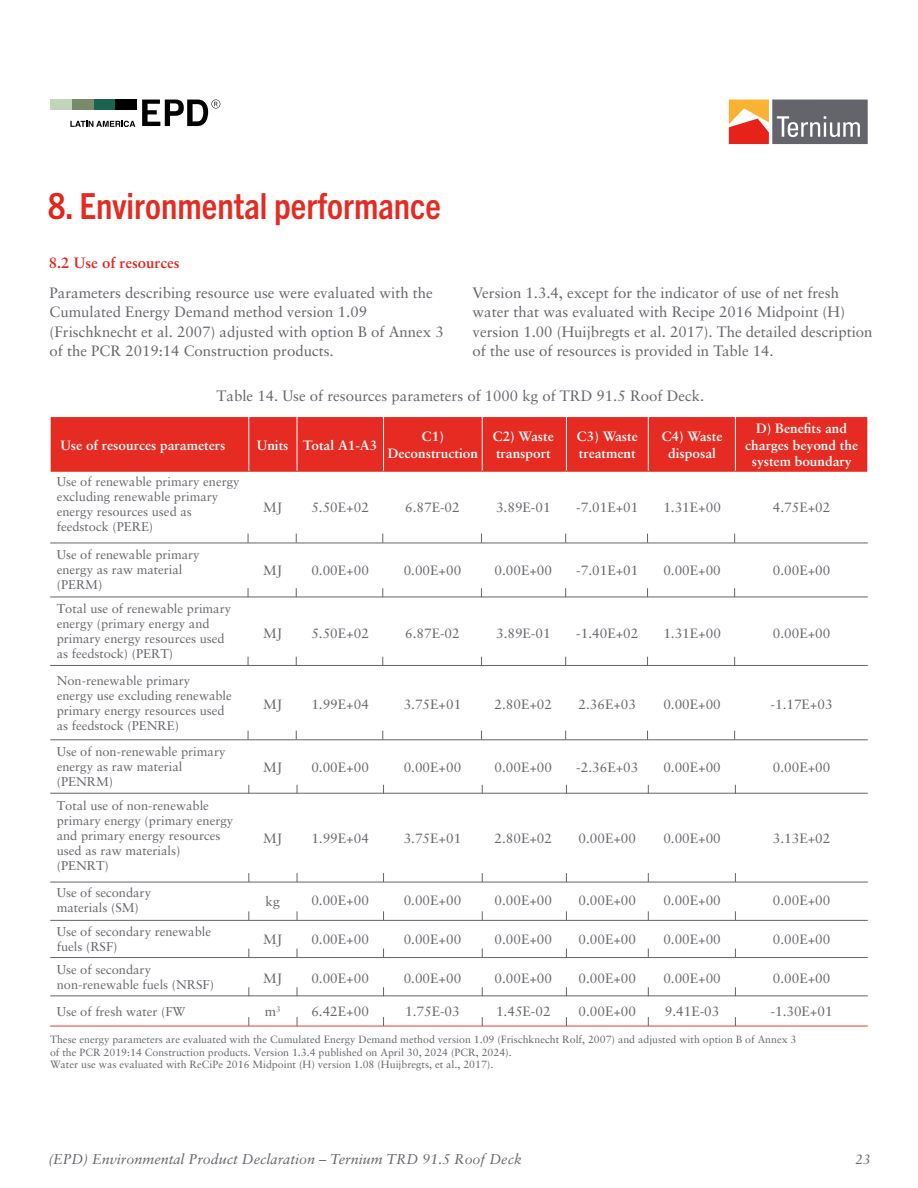
<style>
.page{position:relative;width:918px;height:1188px;background:#fff}
.page>*{position:absolute;margin:0;border:0;box-sizing:border-box;transform-origin:0 0}
.t1{font:700 condensed 36px "Trade Gothic Next LT Pro";color:#e52a21}
.t2{font:15px/19.5px "Sabon LT Pro";color:#63656a}
.t3{font:15px "Sabon LT Pro";color:#65666c}
.t4{font:700 15px "Sabon LT Pro";color:#e5231b}
.t5{font:italic 14.25px "Sabon LT Pro";color:#63656a}
.t6{font:13.5px "Sabon LT Pro";color:#65666c}
.t7{font:700 13.5px/16.2px "Sabon LT Pro";color:#fff;text-align:center}
.t8{font:italic 13.5px "Sabon LT Pro";color:#63656a}
.t9{font:12.75px/15px "Sabon LT Pro";color:#65666c}
.t10{font:10.5px/12.6px "Sabon LT Pro";color:#65666c}
.s1{color:#e5231b}
</style>
<div class="page">
<svg style="left:729px;top:100px;width:139px;height:44px;background:#9c7c71"></svg>
<svg style="left:70px;top:121px;width:65px;height:6px"></svg>
<svg style="left:142px;top:100px;width:78px;height:26px"></svg>
<div style="left:115px;top:100px;width:22px;height:10px;background:#010101"></div>
<div style="left:93px;top:100px;width:22px;height:10px;background:#1b634f"></div>
<div style="left:72px;top:100px;width:22px;height:10px;background:#788b69"></div>
<div style="left:50px;top:100px;width:22px;height:10px;background:#c2d4b9"></div>
<div style="left:51px;top:417px;width:816px;height:55px;background:#e62c22"></div>
<hr style="left:50px;top:1026px;width:818px;height:1px;background:#e43c2f">
<hr style="left:50px;top:995px;width:818px;height:1px;background:#63656a">
<hr style="left:50px;top:957px;width:818px;height:1px;background:#63656a">
<hr style="left:50px;top:920px;width:818px;height:1px;background:#63656a">
<hr style="left:50px;top:882px;width:818px;height:1px;background:#63656a">
<hr style="left:50px;top:793px;width:818px;height:1px;background:#63656a">
<hr style="left:50px;top:739px;width:818px;height:1px;background:#63656a">
<hr style="left:50px;top:665px;width:818px;height:1px;background:#63656a">
<hr style="left:50px;top:597px;width:818px;height:1px;background:#63656a">
<hr style="left:50px;top:543px;width:818px;height:1px;background:#63656a">
<hr style="left:735px;top:417px;width:1px;height:54px;background:#fff">
<hr style="left:648px;top:417px;width:1px;height:54px;background:#fff">
<hr style="left:566px;top:417px;width:1px;height:54px;background:#fff">
<hr style="left:482px;top:417px;width:1px;height:54px;background:#fff">
<hr style="left:383px;top:417px;width:1px;height:54px;background:#fff">
<hr style="left:297px;top:417px;width:1px;height:54px;background:#fff">
<hr style="left:248px;top:417px;width:1px;height:54px;background:#fff">
<h1 class="t1" style="left:48px;top:182px;width:394px"><span class="s1">8.</span> Environmental performance</h1>
<p class="t4" style="left:49px;top:253px;width:132px">8.2 Use of resources</p>
<p class="t2" style="left:50px;top:282px;width:396px">Parameters describing resource use were evaluated with the Cumulated Energy Demand method version 1.09 (Frischknecht et al. 2007) adjusted with option B of Annex 3 of the PCR 2019:14 Construction products.</p>
<p class="t2" style="left:473px;top:282px;width:402px">Version 1.3.4, except for the indicator of use of net fresh water that was evaluated with Recipe 2016 Midpoint (H) version 1.00 (Huijbregts et al. 2017). The detailed description of the use of resources is provided in Table 14.</p>
<p class="t3" style="left:217px;top:387px;width:489px">Table 14. Use of resources parameters of 1000 kg of TRD 91.5 Roof Deck.</p>
<p class="t7" style="left:60px;top:436px;width:166px">Use of resources parameters</p>
<p class="t7" style="left:303px;top:436px;width:76px">Total A1-A3</p>
<p class="t7" style="left:388px;top:428px;width:92px">C1)<br>Deconstruction</p>
<p class="t7" style="left:493px;top:428px;width:62px;text-align:left">C2) Waste transport</p>
<p class="t7" style="left:577px;top:428px;width:62px;text-align:left">C3) Waste treatment</p>
<p class="t7" style="left:662px;top:428px;width:62px">C4) Waste disposal</p>
<p class="t7" style="left:745px;top:420px;width:114px">D) Benefits and charges beyond the system boundary</p>
<p class="t6" style="left:311px;top:499px;width:59px">5.50E+02</p>
<p class="t6" style="left:405px;top:499px;width:56px">6.87E-02</p>
<p class="t6" style="left:496px;top:499px;width:56px">3.89E-01</p>
<p class="t6" style="left:576px;top:499px;width:64px">-7.01E+01</p>
<p class="t6" style="left:663px;top:499px;width:59px">1.31E+00</p>
<p class="t6" style="left:773px;top:499px;width:59px">4.75E+02</p>
<p class="t9" style="left:57px;top:547px;width:144px">Use of renewable primary energy as raw material (PERM)</p>
<p class="t7" style="left:257px;top:436px;width:33px">Units</p>
<p class="t9" style="left:57px;top:473px;width:184px">Use of renewable primary energy excluding renewable primary energy resources used as feedstock (PERE)</p>
<p class="t6" style="left:263px;top:499px;width:20px">MJ</p>
<p class="t6" style="left:311px;top:562px;width:59px">0.00E+00</p>
<p class="t6" style="left:404px;top:562px;width:59px">0.00E+00</p>
<p class="t6" style="left:495px;top:562px;width:59px">0.00E+00</p>
<p class="t6" style="left:576px;top:562px;width:64px">-7.01E+01</p>
<p class="t6" style="left:663px;top:562px;width:59px">0.00E+00</p>
<p class="t6" style="left:773px;top:562px;width:59px">0.00E+00</p>
<p class="t6" style="left:263px;top:562px;width:20px">MJ</p>
<p class="t9" style="left:57px;top:601px;width:176px">Total use of renewable primary energy (primary energy and primary energy resources used as feedstock) (PERT)</p>
<p class="t9" style="left:57px;top:672px;width:177px">Non-renewable primary<br>energy use excluding renewable primary energy resources used as feedstock (PENRE)</p>
<p class="t9" style="left:57px;top:743px;width:170px">Use of non-renewable primary energy as raw material (PENRM)</p>
<p class="t9" style="left:57px;top:798px;width:178px">Total use of non-renewable primary energy (primary energy and primary energy resources used as raw materials) (PENRT)</p>
<p class="t6" style="left:263px;top:625px;width:20px">MJ</p>
<p class="t6" style="left:311px;top:625px;width:59px">5.50E+02</p>
<p class="t6" style="left:405px;top:625px;width:56px">6.87E-02</p>
<p class="t6" style="left:496px;top:625px;width:56px">3.89E-01</p>
<p class="t6" style="left:576px;top:625px;width:64px">-1.40E+02</p>
<p class="t6" style="left:663px;top:625px;width:59px">1.31E+00</p>
<p class="t6" style="left:773px;top:625px;width:59px">0.00E+00</p>
<p class="t6" style="left:263px;top:696px;width:20px">MJ</p>
<p class="t6" style="left:311px;top:696px;width:59px">1.99E+04</p>
<p class="t6" style="left:404px;top:696px;width:59px">3.75E+01</p>
<p class="t6" style="left:495px;top:696px;width:59px">2.80E+02</p>
<p class="t6" style="left:579px;top:696px;width:59px">2.36E+03</p>
<p class="t6" style="left:663px;top:696px;width:59px">0.00E+00</p>
<p class="t6" style="left:771px;top:696px;width:64px">-1.17E+03</p>
<p class="t6" style="left:263px;top:759px;width:20px">MJ</p>
<p class="t6" style="left:311px;top:759px;width:59px">0.00E+00</p>
<p class="t6" style="left:404px;top:759px;width:59px">0.00E+00</p>
<p class="t6" style="left:495px;top:759px;width:59px">0.00E+00</p>
<p class="t6" style="left:576px;top:759px;width:64px">-2.36E+03</p>
<p class="t6" style="left:663px;top:759px;width:59px">0.00E+00</p>
<p class="t6" style="left:773px;top:759px;width:59px">0.00E+00</p>
<p class="t6" style="left:263px;top:830px;width:20px">MJ</p>
<p class="t6" style="left:311px;top:830px;width:59px">1.99E+04</p>
<p class="t6" style="left:404px;top:830px;width:59px">3.75E+01</p>
<p class="t6" style="left:495px;top:830px;width:59px">2.80E+02</p>
<p class="t6" style="left:579px;top:830px;width:59px">0.00E+00</p>
<p class="t6" style="left:663px;top:830px;width:59px">0.00E+00</p>
<p class="t6" style="left:773px;top:830px;width:59px">3.13E+02</p>
<p class="t9" style="left:57px;top:885px;width:96px">Use of secondary materials (SM)</p>
<p class="t6" style="left:311px;top:892px;width:59px">0.00E+00</p>
<p class="t6" style="left:404px;top:892px;width:59px">0.00E+00</p>
<p class="t6" style="left:495px;top:892px;width:59px">0.00E+00</p>
<p class="t6" style="left:579px;top:892px;width:59px">0.00E+00</p>
<p class="t6" style="left:663px;top:892px;width:59px">0.00E+00</p>
<p class="t6" style="left:773px;top:892px;width:59px">0.00E+00</p>
<p class="t9" style="left:57px;top:924px;width:156px">Use of secondary renewable fuels (RSF)</p>
<p class="t6" style="left:311px;top:931px;width:59px">0.00E+00</p>
<p class="t6" style="left:404px;top:931px;width:59px">0.00E+00</p>
<p class="t6" style="left:495px;top:931px;width:59px">0.00E+00</p>
<p class="t6" style="left:579px;top:931px;width:59px">0.00E+00</p>
<p class="t6" style="left:663px;top:931px;width:59px">0.00E+00</p>
<p class="t6" style="left:773px;top:931px;width:59px">0.00E+00</p>
<p class="t9" style="left:57px;top:962px;width:159px">Use of secondary non-renewable fuels (NRSF)</p>
<p class="t6" style="left:311px;top:969px;width:59px">0.00E+00</p>
<p class="t6" style="left:404px;top:969px;width:59px">0.00E+00</p>
<p class="t6" style="left:495px;top:969px;width:59px">0.00E+00</p>
<p class="t6" style="left:579px;top:969px;width:59px">0.00E+00</p>
<p class="t6" style="left:663px;top:969px;width:59px">0.00E+00</p>
<p class="t6" style="left:773px;top:969px;width:59px">0.00E+00</p>
<p class="t9" style="left:57px;top:1004px;width:130px">Use of fresh water (FW</p>
<p class="t6" style="left:266px;top:892px;width:16px">kg</p>
<p class="t6" style="left:263px;top:931px;width:20px">MJ</p>
<p class="t6" style="left:263px;top:969px;width:20px">MJ</p>
<p class="t6" style="left:265px;top:1003px;width:17px">m<sup>3</sup></p>
<p class="t6" style="left:311px;top:1003px;width:59px">6.42E+00</p>
<p class="t6" style="left:405px;top:1003px;width:56px">1.75E-03</p>
<p class="t6" style="left:496px;top:1003px;width:56px">1.45E-02</p>
<p class="t6" style="left:579px;top:1003px;width:59px">0.00E+00</p>
<p class="t6" style="left:665px;top:1003px;width:56px">9.41E-03</p>
<p class="t6" style="left:771px;top:1003px;width:64px">-1.30E+01</p>
<p class="t10" style="left:50px;top:1033px;width:748px">These energy parameters are evaluated with the Cumulated Energy Demand method version 1.09 (Frischknecht Rolf, 2007) and adjusted with option B of Annex 3 of the PCR 2019:14 Construction products. Version 1.3.4 published on April 30, 2024 (PCR, 2024).<br>Water use was evaluated with ReCiPe 2016 Midpoint (H) version 1.08 (Huijbregts, et al., 2017).</p>
<p class="t5" style="left:48px;top:1150px;width:475px">(EPD) Environmental Product Declaration – Ternium TRD 91.5 Roof Deck</p>
<p class="t8" style="left:856px;top:1151px;width:17px">23</p>
</div>
